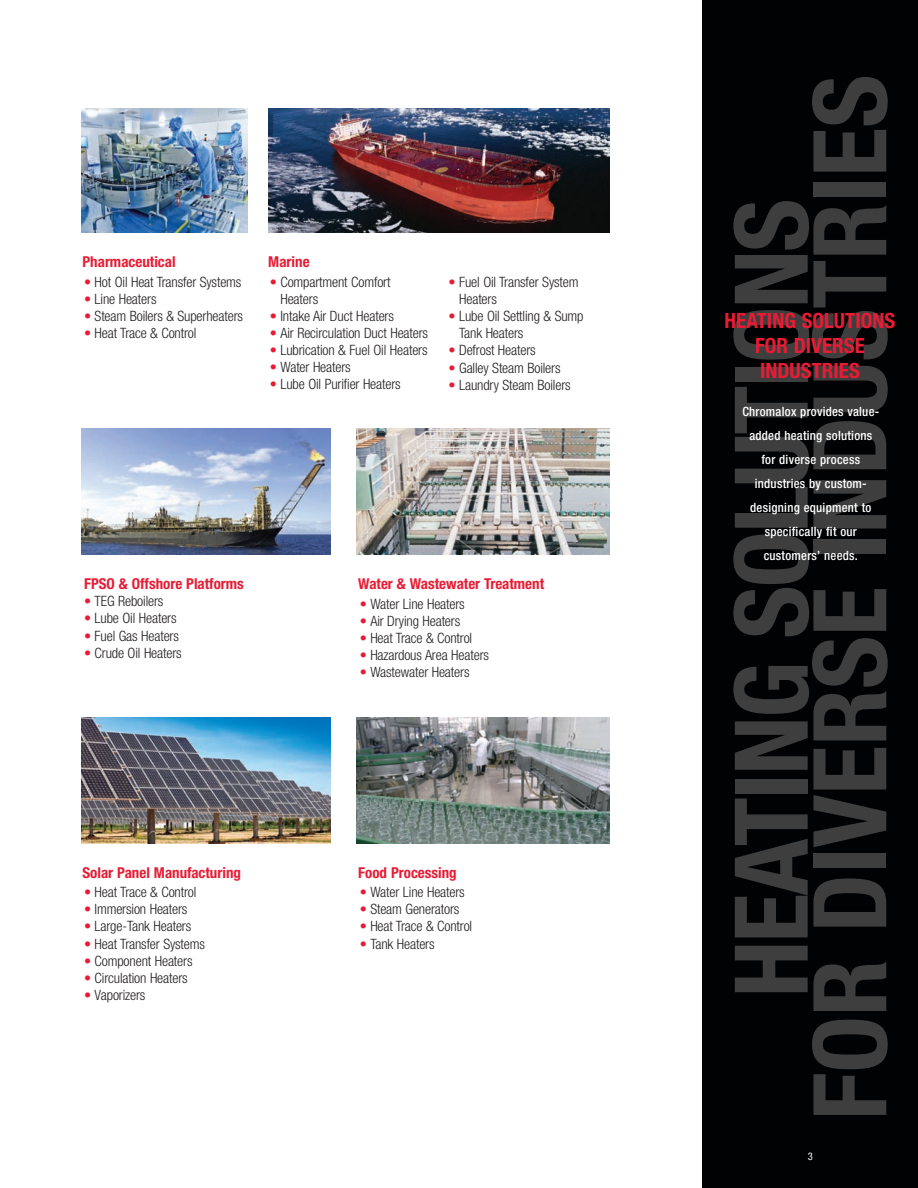
<style>
.page{position:relative;width:918px;height:1188px;background:#fff}
.page>*{position:absolute;margin:0;border:0;box-sizing:border-box;transform-origin:0 0}
.t1{font:700 condensed 102px/78.6px "Helvetica Neue";color:#3e3e3f;text-align:center}
.t2{font:700 condensed 21px/25.2px "Helvetica Neue";color:#e71c34;text-align:center}
.t3{font:700 condensed 15px "Helvetica Neue";color:#e71c34}
.t4{font:300 condensed 14.25px/17.1px "Helvetica Neue";letter-spacing:-.01em;color:#231f20}
.t5{font:500 condensed 12.75px/24px "Helvetica Neue";letter-spacing:.02em;color:#fff;text-align:center}
.t6{font:condensed 10.5px "Helvetica Neue";color:#fff}
.s1{color:#e71c34}
</style>
<div class="page">
<img style="left:81px;top:108px;width:167px;height:124px">
<img style="left:81px;top:429px;width:250px;height:125px">
<img style="left:357px;top:429px;width:252px;height:125px">
<img style="left:81px;top:718px;width:250px;height:125px">
<img style="left:357px;top:718px;width:252px;height:125px">
<img style="left:268px;top:108px;width:341px;height:125px">
<div style="left:702px;top:0;width:216px;height:1188px;background:#010203"></div>
<p class="t3" style="left:82px;top:256px;width:95px">Pharmaceutical</p>
<p class="t4" style="left:84px;top:274px;width:159px"><span class="s1">•</span> Hot Oil Heat Transfer Systems</p>
<p class="t4" style="left:84px;top:292px;width:74px"><span class="s1">•</span> Line Heaters</p>
<p class="t4" style="left:84px;top:309px;width:161px"><span class="s1">•</span> Steam Boilers &amp; Superheaters</p>
<p class="t4" style="left:84px;top:326px;width:114px"><span class="s1">•</span> Heat Trace &amp; Control</p>
<p class="t3" style="left:268px;top:256px;width:43px">Marine</p>
<p class="t4" style="left:280px;top:274px;width:112px;text-indent:-11px"><span class="s1">•</span> Compartment Comfort<br>Heaters</p>
<p class="t4" style="left:270px;top:309px;width:126px"><span class="s1">•</span> Intake Air Duct Heaters</p>
<p class="t4" style="left:270px;top:326px;width:160px"><span class="s1">•</span> Air Recirculation Duct Heaters</p>
<p class="t4" style="left:270px;top:343px;width:159px"><span class="s1">•</span> Lubrication &amp; Fuel Oil Heaters</p>
<p class="t4" style="left:270px;top:360px;width:82px"><span class="s1">•</span> Water Heaters</p>
<p class="t4" style="left:270px;top:377px;width:132px"><span class="s1">•</span> Lube Oil Purifier Heaters</p>
<p class="t4" style="left:459px;top:275px;width:121px;text-indent:-11px"><span class="s1">•</span> Fuel Oil Transfer System<br>Heaters</p>
<p class="t4" style="left:459px;top:309px;width:126px;text-indent:-11px"><span class="s1">•</span> Lube Oil Settling &amp; Sump<br>Tank Heaters</p>
<p class="t4" style="left:449px;top:343px;width:89px"><span class="s1">•</span> Defrost Heaters</p>
<p class="t4" style="left:449px;top:360px;width:113px"><span class="s1">•</span> Galley Steam Boilers</p>
<p class="t4" style="left:449px;top:377px;width:124px"><span class="s1">•</span> Laundry Steam Boilers</p>
<p class="t3" style="left:84px;top:578px;width:161px">FPSO &amp; Offshore Platforms</p>
<p class="t4" style="left:84px;top:594px;width:81px"><span class="s1">•</span> TEG Reboilers</p>
<p class="t4" style="left:84px;top:611px;width:94px"><span class="s1">•</span> Lube Oil Heaters</p>
<p class="t4" style="left:84px;top:628px;width:96px"><span class="s1">•</span> Fuel Gas Heaters</p>
<p class="t4" style="left:84px;top:645px;width:99px"><span class="s1">•</span> Crude Oil Heaters</p>
<p class="t3" style="left:358px;top:578px;width:187px">Water &amp; Wastewater Treatment</p>
<p class="t4" style="left:360px;top:596px;width:107px"><span class="s1">•</span> Water Line Heaters</p>
<p class="t4" style="left:360px;top:613px;width:102px"><span class="s1">•</span> Air Drying Heaters</p>
<p class="t4" style="left:360px;top:630px;width:114px"><span class="s1">•</span> Heat Trace &amp; Control</p>
<p class="t4" style="left:360px;top:647px;width:131px"><span class="s1">•</span> Hazardous Area Heaters</p>
<p class="t4" style="left:360px;top:665px;width:111px"><span class="s1">•</span> Wastewater Heaters</p>
<p class="t3" style="left:82px;top:867px;width:160px">Solar Panel Manufacturing</p>
<p class="t4" style="left:84px;top:885px;width:114px"><span class="s1">•</span> Heat Trace &amp; Control</p>
<p class="t4" style="left:84px;top:902px;width:105px"><span class="s1">•</span> Immersion Heaters</p>
<p class="t4" style="left:84px;top:919px;width:109px"><span class="s1">•</span> Large-Tank Heaters</p>
<p class="t4" style="left:84px;top:936px;width:122px"><span class="s1">•</span> Heat Transfer Systems</p>
<p class="t4" style="left:84px;top:953px;width:110px"><span class="s1">•</span> Component Heaters</p>
<p class="t4" style="left:84px;top:970px;width:105px"><span class="s1">•</span> Circulation Heaters</p>
<p class="t4" style="left:84px;top:987px;width:63px"><span class="s1">•</span> Vaporizers</p>
<p class="t3" style="left:358px;top:867px;width:100px">Food Processing</p>
<p class="t4" style="left:360px;top:885px;width:107px"><span class="s1">•</span> Water Line Heaters</p>
<p class="t4" style="left:360px;top:902px;width:101px"><span class="s1">•</span> Steam Generators</p>
<p class="t4" style="left:360px;top:919px;width:114px"><span class="s1">•</span> Heat Trace &amp; Control</p>
<p class="t4" style="left:360px;top:936px;width:76px"><span class="s1">•</span> Tank Heaters</p>
<h1 class="t1" style="left:741px;top:1120px;width:1047px;rotate:-90deg">HEATING SOLUTIONS<br>FOR DIVERSE INDUSTRIES</h1>
<h2 class="t2" style="left:725px;top:309px;width:172px">HEATING SOLUTIONS<br>FOR DIVERSE<br>INDUSTRIES</h2>
<p class="t5" style="left:742px;top:400px;width:138px">Chromalox provides value&shy;added heating solutions for diverse process industries by custom&shy;designing equipment to specifically fit our customers’ needs.</p>
<p class="t6" style="left:808px;top:1153px;width:7px">3</p>
</div>
